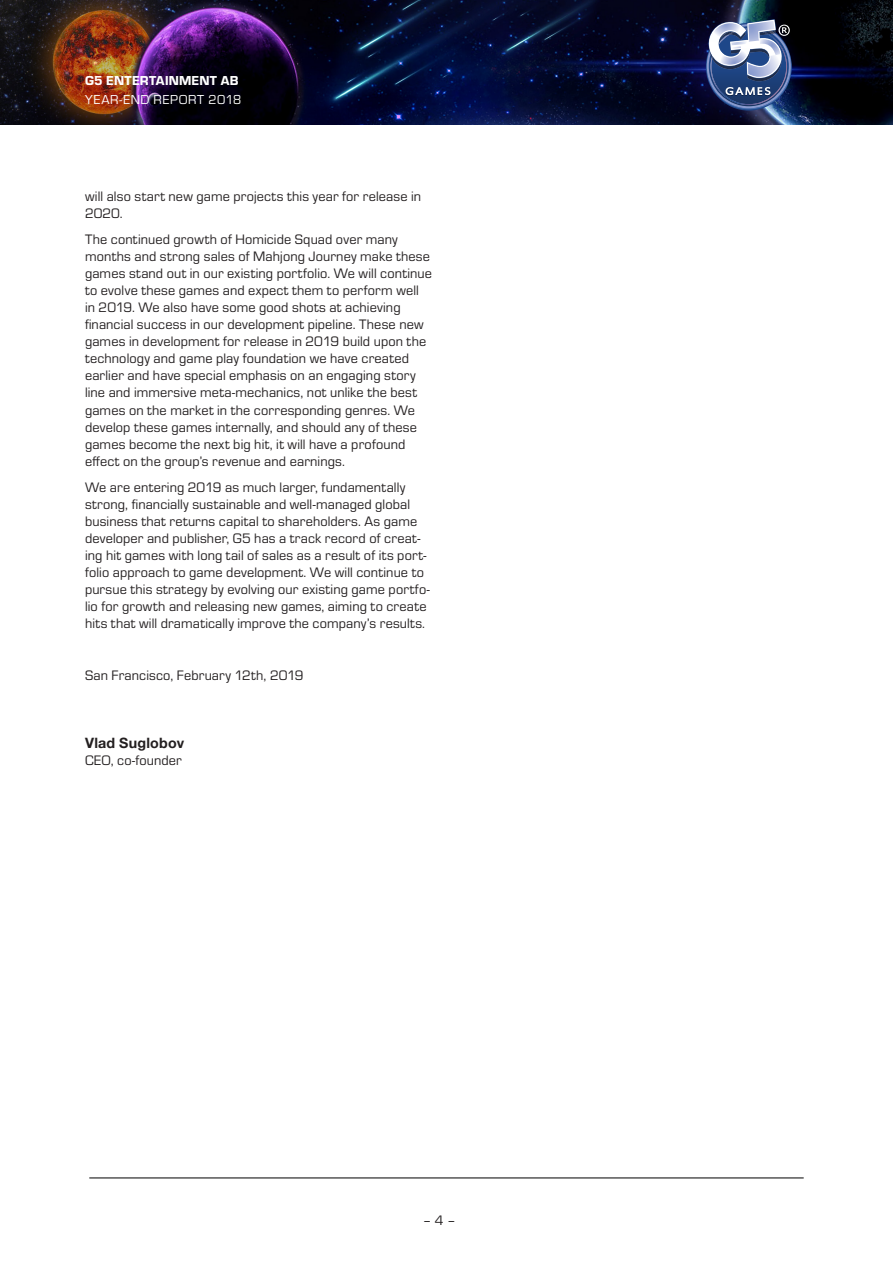
<style>
.page{position:relative;width:893px;height:1263px;background:#fff}
.page>*{position:absolute;margin:0;border:0;box-sizing:border-box;transform-origin:0 0}
.brödtext{font:14.25px/17.1px "Eurostile";letter-spacing:.01em;color:#231f20}
.t1{font:13.5px "Eurostile";letter-spacing:.04em;color:#fff}
.t2{font:13.5px "Eurostile Hea";letter-spacing:.015em;color:#fff}
.s1{font-family:"Helvetica Neue";font-weight:700}
</style>
<div class="page">
<img style="left:0;top:0;width:893px;height:124px">
<hr style="left:89px;top:1178px;width:715px;height:1px;background:#000">
<img style="left:706px;top:19px;width:85px;height:90px">
<p class="t2" style="left:85px;top:71px;width:155px">G5 ENTERTAINMENT AB</p>
<p class="t1" style="left:85px;top:90px;width:158px">YEAR-END REPORT 2018</p>
<p class="brödtext" style="left:85px;top:187px;width:338px">will also start new game projects this year for release in<br>2020.</p>
<p class="brödtext" style="left:85px;top:230px;width:348px">The continued growth of Homicide Squad over many months and strong sales of Mahjong Journey make these games stand out in our existing portfolio. We will continue to evolve these games and expect them to perform well in 2019. We also have some good shots at achieving financial success in our development pipeline. These new games in development for release in 2019 build upon the technology and game play foundation we have created earlier and have special emphasis on an engaging story line and immersive meta-mechanics, not unlike the best games on the market in the corresponding genres. We develop these games internally, and should any of these games become the next big hit, it will have a profound effect on the group’s revenue and earnings.</p>
<p class="brödtext" style="left:85px;top:478px;width:346px">We are entering 2019 as much larger, fundamentally strong, financially sustainable and well-managed global business that returns capital to shareholders. As game developer and publisher, G5 has a track record of creat&shy;ing hit games with long tail of sales as a result of its port&shy;folio approach to game development. We will continue to pursue this strategy by evolving our existing game portfo&shy;lio for growth and releasing new games, aiming to create hits that will dramatically improve the company’s results.</p>
<p class="brödtext" style="left:85px;top:666px;width:220px">San Francisco, February 12th, 2019</p>
<p class="brödtext" style="left:85px;top:734px;width:101px"><span class="s1">Vlad Suglobov<br></span>CEO, co-founder</p>
<p class="brödtext" style="left:423px;top:1211px;width:35px">– 4 –</p>
</div>
